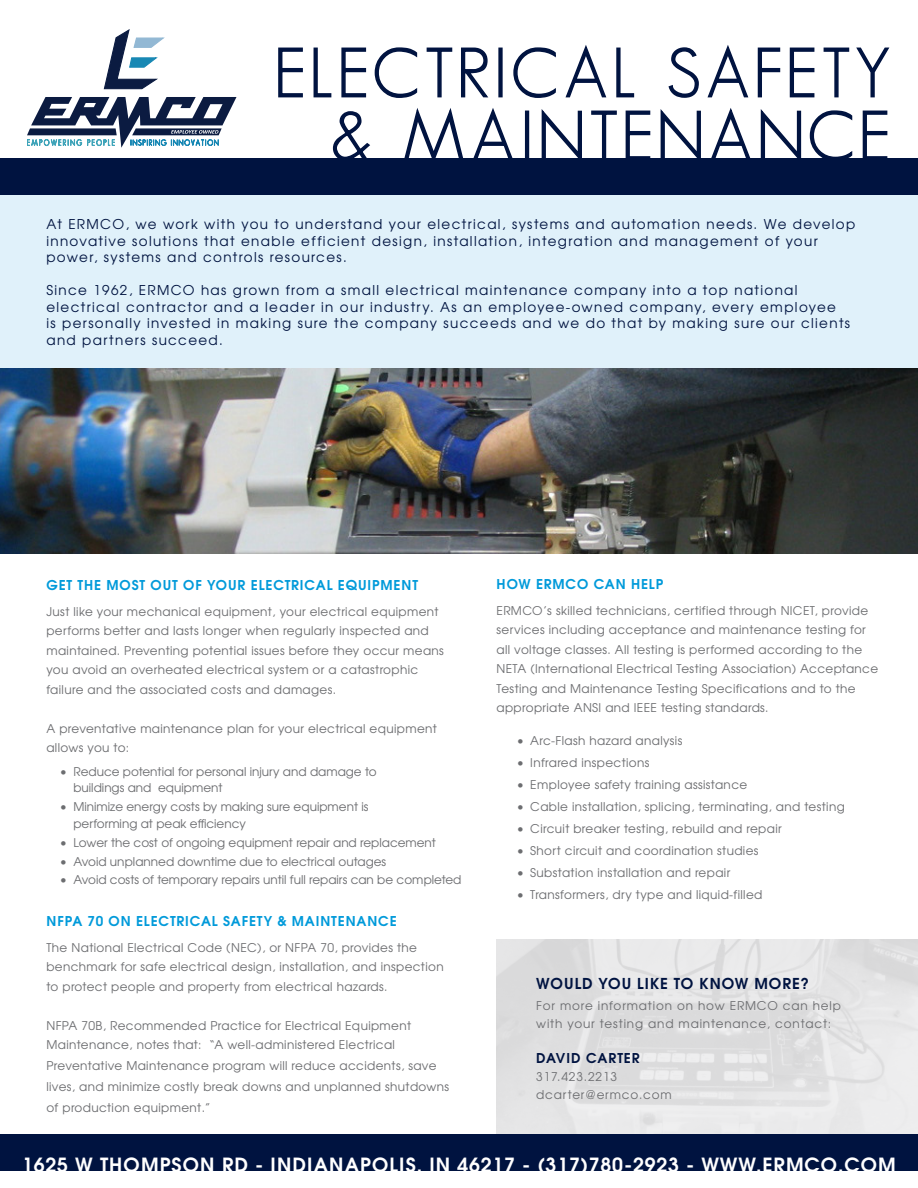
<style>
.page{position:relative;width:918px;height:1188px;background:#fff}
.page>*{position:absolute;margin:0;border:0;box-sizing:border-box;transform-origin:0 0}
.t1{font:69px/63px "MAXIMO";letter-spacing:.1em;color:#001340;text-align:right}
.t2{font:700 19.5px "Te X Gyre Adventor";letter-spacing:.055em;color:#fff}
.t3{font:700 15px "Te X Gyre Adventor";letter-spacing:.065em;color:#001340}
.t4{font:13.5px/16.5px "Te X Gyre Adventor";letter-spacing:.1em;color:#001340}
.t5{font:700 13.5px "Te X Gyre Adventor";letter-spacing:.065em;color:#009ada}
.t6{font:700 13.5px "Te X Gyre Adventor";letter-spacing:.07em;color:#001340}
.t7{font:12px/19.5px "Te X Gyre Adventor";letter-spacing:.03em;color:#6c6d70}
.t8{font:12px/16.5px "Te X Gyre Adventor";color:#6c6d70}
.t9{font:12px/18px "Te X Gyre Adventor";letter-spacing:.07em;color:#6c6d70}
</style>
<div class="page">
<img style="left:497px;top:940px;width:421px;height:194px">
<div style="left:0;top:195px;width:918px;height:174px;background:#e0f1fa"></div>
<img style="left:0;top:369px;width:918px;height:185px">
<div style="left:0;top:1134px;width:918px;height:36px;background:#001340"></div>
<svg style="left:278px;top:47px;width:25px;height:51px"></svg>
<svg style="left:313px;top:47px;width:19px;height:51px"></svg>
<svg style="left:341px;top:47px;width:26px;height:51px"></svg>
<svg style="left:374px;top:47px;width:44px;height:51px"></svg>
<svg style="left:426px;top:47px;width:27px;height:51px"></svg>
<svg style="left:461px;top:47px;width:28px;height:51px"></svg>
<div style="left:498px;top:48px;width:5px;height:49px;border:2px solid #001340"></div>
<svg style="left:513px;top:47px;width:43px;height:51px"></svg>
<svg style="left:565px;top:45px;width:42px;height:53px"></svg>
<svg style="left:616px;top:47px;width:19px;height:51px"></svg>
<svg style="left:668px;top:47px;width:31px;height:51px"></svg>
<svg style="left:707px;top:45px;width:42px;height:53px"></svg>
<svg style="left:757px;top:47px;width:24px;height:51px"></svg>
<svg style="left:789px;top:47px;width:26px;height:51px"></svg>
<svg style="left:823px;top:47px;width:67px;height:51px"></svg>
<svg style="left:332px;top:111px;width:39px;height:48px"></svg>
<svg style="left:403px;top:108px;width:62px;height:51px"></svg>
<svg style="left:471px;top:108px;width:44px;height:51px"></svg>
<div style="left:525px;top:111px;width:4px;height:49px;border:2px solid #001340"></div>
<svg style="left:540px;top:109px;width:43px;height:50px"></svg>
<svg style="left:590px;top:110px;width:28px;height:49px"></svg>
<svg style="left:625px;top:110px;width:26px;height:49px"></svg>
<svg style="left:659px;top:109px;width:43px;height:50px"></svg>
<svg style="left:709px;top:108px;width:43px;height:51px"></svg>
<svg style="left:759px;top:109px;width:43px;height:50px"></svg>
<svg style="left:809px;top:110px;width:44px;height:49px"></svg>
<svg style="left:862px;top:110px;width:26px;height:49px"></svg>
<div style="left:0;top:159px;width:918px;height:36px;background:#001340"></div>
<svg style="left:103px;top:29px;width:62px;height:61px"></svg>
<svg style="left:27px;top:97px;width:210px;height:51px"></svg>
<p class="t1" style="left:276px;top:43px;width:614px">ELECTRICAL SAFETY &amp; MAINTENANCE</p>
<p class="t4" style="left:46px;top:215px;width:810px">At ERMCO, we work with you to understand your electrical, systems and automation needs. We develop innovative solutions that enable efficient design, installation, integration and management of your power, systems and controls resources.</p>
<p class="t4" style="left:46px;top:281px;width:805px">Since 1962, ERMCO has grown from a small electrical maintenance company into a top national electrical contractor and a leader in our industry. As an employee-owned company, every employee<br>is personally invested in making sure the company succeeds and we do that by making sure our clients and partners succeed.</p>
<p class="t5" style="left:47px;top:573px;width:373px">GET THE MOST OUT OF YOUR ELECTRICAL EQUIPMENT</p>
<p class="t7" style="left:46px;top:601px;width:399px">Just like your mechanical equipment, your electrical equipment performs better and lasts longer when regularly inspected and maintained. Preventing potential issues before they occur means you avoid an overheated electrical system or a catastrophic failure and the associated costs and damages.</p>
<p class="t7" style="left:46px;top:718px;width:392px">A preventative maintenance plan for your electrical equipment allows you to:</p>
<p class="t8" style="left:73px;top:762px;width:305px;text-indent:-14px">• Reduce potential for personal injury and damage to buildings and equipment</p>
<p class="t8" style="left:73px;top:798px;width:297px;text-indent:-14px">• Minimize energy costs by making sure equipment is performing at peak efficiency</p>
<p class="t8" style="left:60px;top:833px;width:378px">• Lower the cost of ongoing equipment repair and replacement</p>
<p class="t8" style="left:60px;top:852px;width:328px">• Avoid unplanned downtime due to electrical outages</p>
<p class="t8" style="left:60px;top:871px;width:403px">• Avoid costs of temporary repairs until full repairs can be completed</p>
<p class="t5" style="left:47px;top:909px;width:352px">NFPA 70 ON ELECTRICAL SAFETY &amp; MAINTENANCE</p>
<p class="t7" style="left:46px;top:937px;width:399px">The National Electrical Code (NEC), or NFPA 70, provides the benchmark for safe electrical design, installation, and inspection to protect people and property from electrical hazards.</p>
<p class="t7" style="left:46px;top:1015px;width:366px">NFPA 70B, Recommended Practice for Electrical Equipment<br>Maintenance, notes that: “A well-administered Electrical</p>
<p class="t7" style="left:46px;top:1055px;width:404px;line-height:21px">Preventative Maintenance program will reduce accidents, save lives, and minimize costly break downs and unplanned shutdowns of production equipment.”</p>
<p class="t5" style="left:497px;top:572px;width:168px">HOW ERMCO CAN HELP</p>
<p class="t7" style="left:497px;top:600px;width:383px">ERMCO’s skilled technicians, certified through NICET, provide services including acceptance and maintenance testing for all voltage classes. All testing is performed according to the NETA (International Electrical Testing Association) Acceptance Testing and Maintenance Testing Specifications and to the appropriate ANSI and IEEE testing standards.</p>
<p class="t7" style="left:517px;top:730px;width:167px">• Arc-Flash hazard analysis</p>
<p class="t7" style="left:517px;top:752px;width:134px">• Infrared inspections</p>
<p class="t7" style="left:517px;top:774px;width:232px">• Employee safety training assistance</p>
<p class="t7" style="left:517px;top:796px;width:329px">• Cable installation, splicing, terminating, and testing</p>
<p class="t7" style="left:517px;top:818px;width:266px">• Circuit breaker testing, rebuild and repair</p>
<p class="t7" style="left:517px;top:840px;width:243px">• Short circuit and coordination studies</p>
<p class="t7" style="left:517px;top:862px;width:215px">• Substation installation and repair</p>
<p class="t7" style="left:517px;top:884px;width:247px">• Transformers, dry type and liquid-filled</p>
<p class="t3" style="left:536px;top:971px;width:274px">WOULD YOU LIKE TO KNOW MORE?</p>
<p class="t9" style="left:536px;top:996px;width:306px">For more information on how ERMCO can help with your testing and maintenance, contact:</p>
<p class="t6" style="left:536px;top:1046px;width:105px">DAVID CARTER</p>
<p class="t9" style="left:536px;top:1067px;width:82px">317.423.2213</p>
<p class="t9" style="left:536px;top:1085px;width:137px">dcarter@ermco.com</p>
<p class="t2" style="left:22px;top:1148px;width:875px">1625 W THOMPSON RD - INDIANAPOLIS, IN 46217 - (317)780-2923 - WWW.ERMCO.COM</p>
</div>
